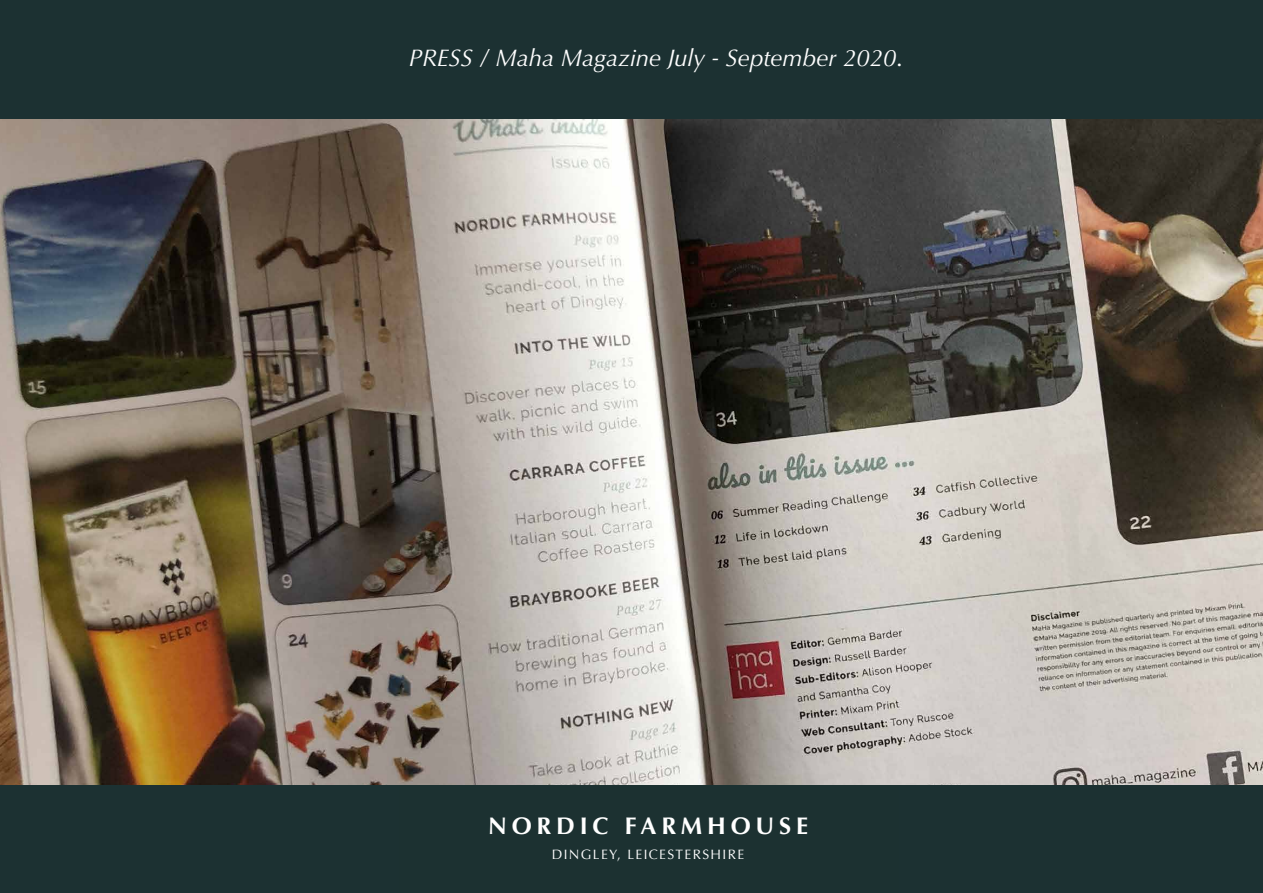
<style>
.page{position:relative;width:1263px;height:893px;background:#fff}
.page>*{position:absolute;margin:0;border:0;box-sizing:border-box;transform-origin:0 0}
.t1{font:700 24.15px "Optima";letter-spacing:.2em;color:#fff}
.t2{font:italic 24px "Optima";color:#fff}
.t3{font:13.65px "Optima";letter-spacing:.1em;color:#fff}
.s1{font-size:27px}
</style>
<div class="page">
<div style="left:0;top:0;width:1263px;height:119px;background:#1c3132"></div>
<img style="left:0;top:119px;width:1263px;height:666px">
<div style="left:0;top:785px;width:1263px;height:108px;background:#1c3132"></div>
<p class="t2" style="left:409px;top:44px;width:497px">PRESS / Maha Magazine July - September 2020<span class="s1">.</span></p>
<p class="t1" style="left:488px;top:812px;width:321px">NORDIC FARMHOUSE</p>
<p class="t3" style="left:552px;top:846px;width:194px">DINGLEY, LEICESTERSHIRE</p>
</div>
